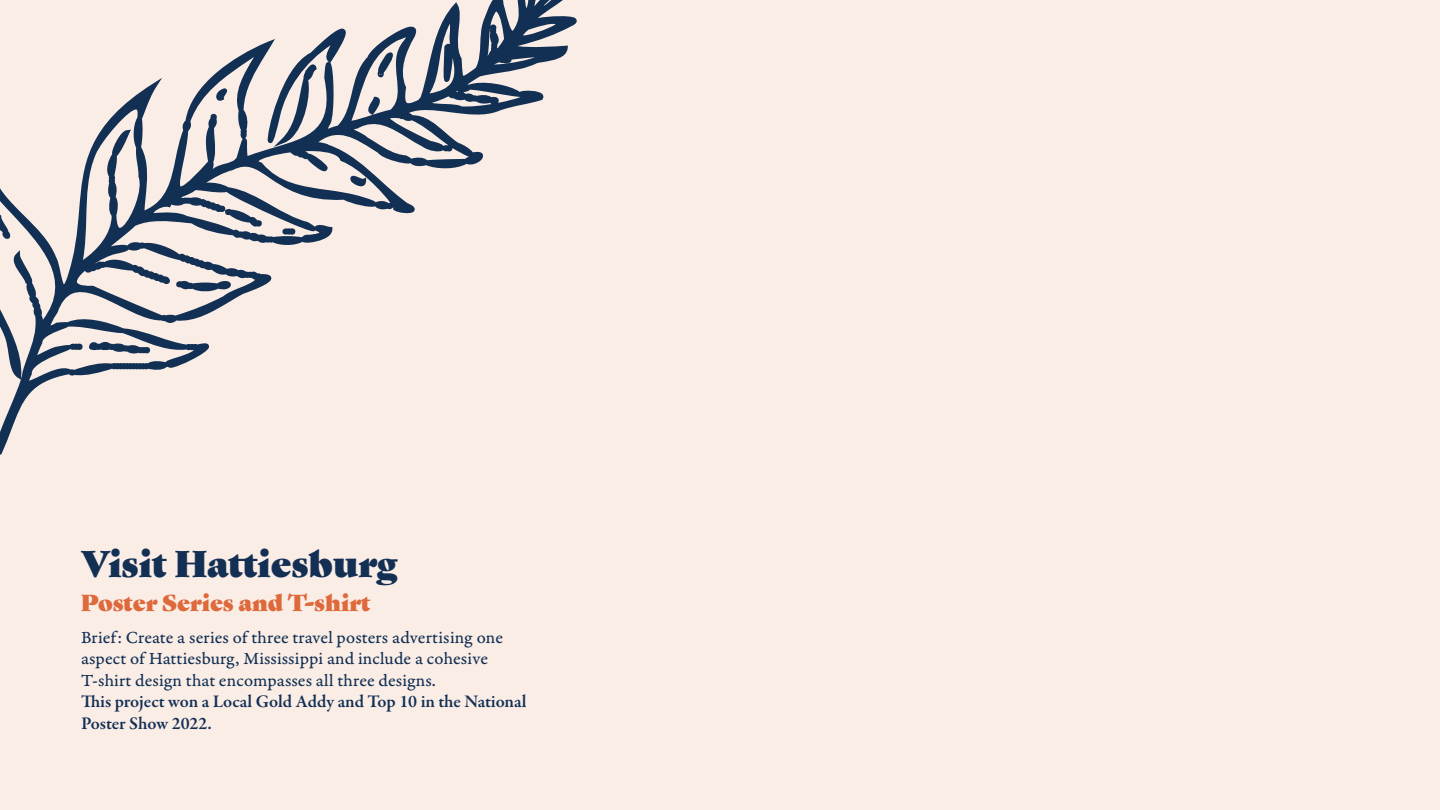
<style>
.page{position:relative;width:1440px;height:810px;background:#faede6}
.page>*{position:absolute;margin:0;border:0;box-sizing:border-box;transform-origin:0 0}
.t1{font:36px "Gastromond";color:#133054}
.t2{font:22.5px "Gastromond";color:#de693b}
.t3{font:18px/21.6px "Garamond Premr Pro Capt";letter-spacing:.005em;color:#133054}
.t4{font:600 18px/21.6px "Garamond Premr Pro";color:#133054}
</style>
<div class="page">
<svg style="left:0;top:0;width:577px;height:455px"></svg>
<svg style="left:377px;top:51px;width:19px;height:27px"></svg>
<svg style="left:89px;top:342px;width:61px;height:12px"></svg>
<svg style="left:216px;top:87px;width:12px;height:14px"></svg>
<svg style="left:0;top:213px;width:11px;height:26px"></svg>
<h1 class="t1" style="left:81px;top:536px;width:318px">Visit Hattiesburg</h1>
<p class="t2" style="left:81px;top:585px;width:291px">Poster Series and T-shirt</p>
<p class="t3" style="left:81px;top:627px;width:424px">Brief: Create a series of three travel posters advertising one aspect of Hattiesburg, Mississippi and include a cohesive<br>T-shirt design that encompasses all three designs.</p>
<p class="t4" style="left:81px;top:691px;width:447px">This project won a Local Gold Addy and Top 10 in the National<br>Poster Show 2022.</p>
</div>
